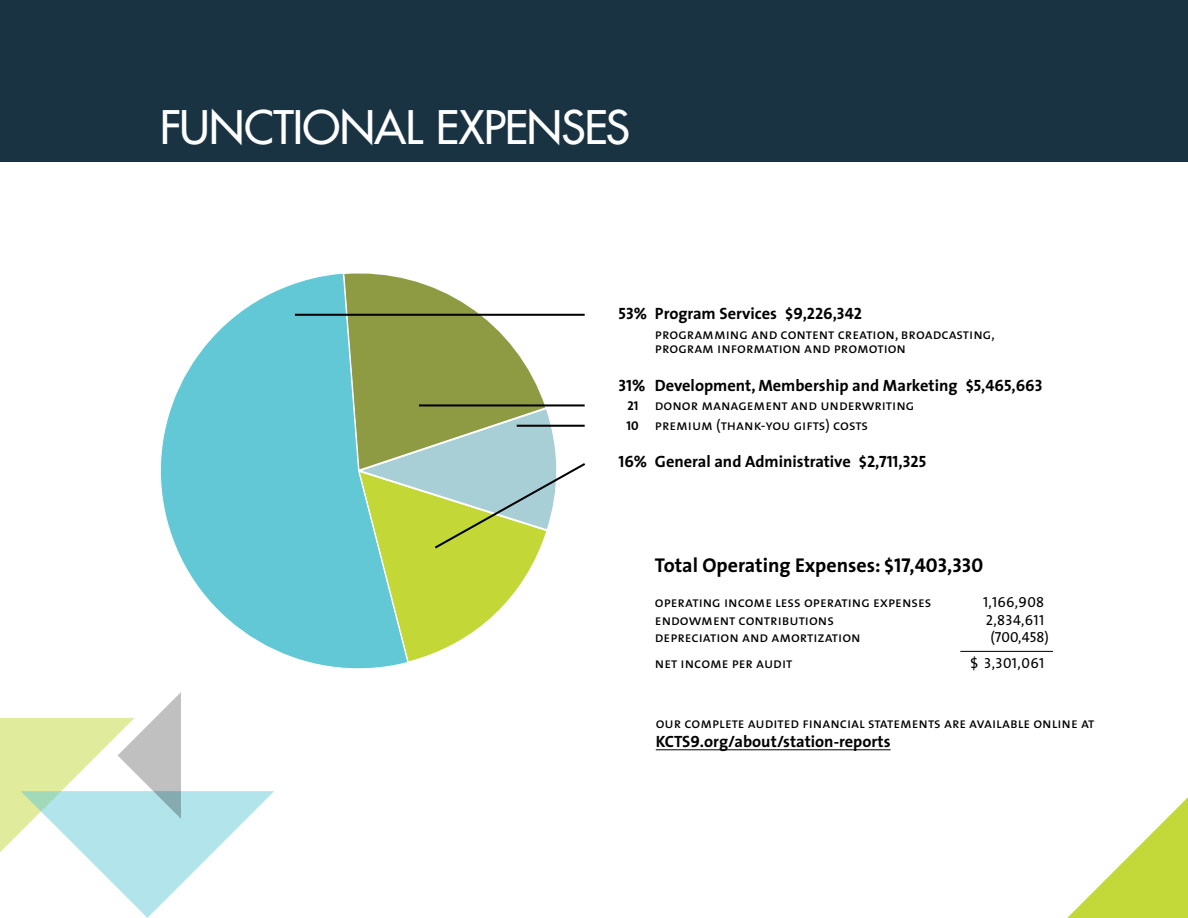
<style>
.page{position:relative;width:1188px;height:918px;background:#fff}
.page>*{position:absolute;margin:0;border:0;box-sizing:border-box;transform-origin:0 0}
.t1{font:500 45px "Futura Std";letter-spacing:-.02em;color:#fff}
.t2{font:700 20.1px "The Sans";color:#000}
.t3{font:700 16.35px "The Sans";color:#000}
.t4{font:14.55px/14.5px "The Sans Caps";color:#000}
.s1{font-family:"The Sans Bold Caps";font-weight:400}
.s2{font-family:"The Sans Bold Caps";font-size:12.75px}
</style>
<div class="page">
<hr style="left:960px;top:651px;width:93px;height:1px;background:#000">
<svg style="left:161px;top:273px;width:388px;height:396px"></svg>
<hr style="left:295px;top:314px;width:290px;height:2px;background:#000">
<hr style="left:419px;top:404px;width:166px;height:2px;background:#000">
<hr style="left:517px;top:425px;width:68px;height:2px;background:#000">
<svg style="left:433px;top:461px;width:152px;height:89px"></svg>
<hr style="left:656px;top:750px;width:235px;height:1px;background:#000">
<div style="left:0;top:0;width:1188px;height:162px;background:#1a3342"></div>
<svg style="left:1067px;top:797px;width:121px;height:121px"></svg>
<svg style="left:0;top:692px;width:274px;height:226px"></svg>
<h1 class="t1" style="left:160px;top:99px;width:472px">FUNCTIONAL EXPENSES</h1>
<p class="t3" style="left:618px;top:300px;width:245px"><span class="s1">53</span>% Program Services $<span class="s1">9,226,342</span></p>
<p class="t4" style="left:655px;top:326px;width:341px">programming and content creation, broadcasting, program information and promotion</p>
<p class="t3" style="left:618px;top:371px;width:425px"><span class="s1">31</span>% Development, Membership and Marketing $<span class="s1">5,465,663</span></p>
<p class="t4" style="left:626px;top:395px;width:289px;line-height:19.6px"><span class="s2">21</span> donor management and underwriting<br><span class="s2">10</span> premium (thank-you gifts) costs</p>
<p class="t3" style="left:618px;top:448px;width:309px"><span class="s1">16</span>% General and Administrative $<span class="s1">2,711,325</span></p>
<h2 class="t2" style="left:655px;top:549px;width:330px">Total Operating Expenses: $<span class="s1">17,403,330</span></h2>
<p class="t4" style="left:655px;top:595px;width:278px">operating income less operating expenses</p>
<p class="t4" style="left:983px;top:595px;width:63px">1,166,908</p>
<p class="t4" style="left:655px;top:612px;width:181px">endowment contributions</p>
<p class="t4" style="left:986px;top:612px;width:60px">2,834,611</p>
<p class="t4" style="left:655px;top:630px;width:207px">depreciation and amortization</p>
<p class="t4" style="left:990px;top:630px;width:60px">(700,458)</p>
<p class="t4" style="left:655px;top:655px;width:139px">net income per audit</p>
<p class="t4" style="left:970px;top:655px;width:75px">$ 3,301,061</p>
<p class="t4" style="left:656px;top:715px;width:440px">our complete audited financial statements are available online at</p>
<p class="t3" style="left:656px;top:728px;width:236px"><span class="s1">KCTS9</span>.org/about/station-reports</p>
</div>
